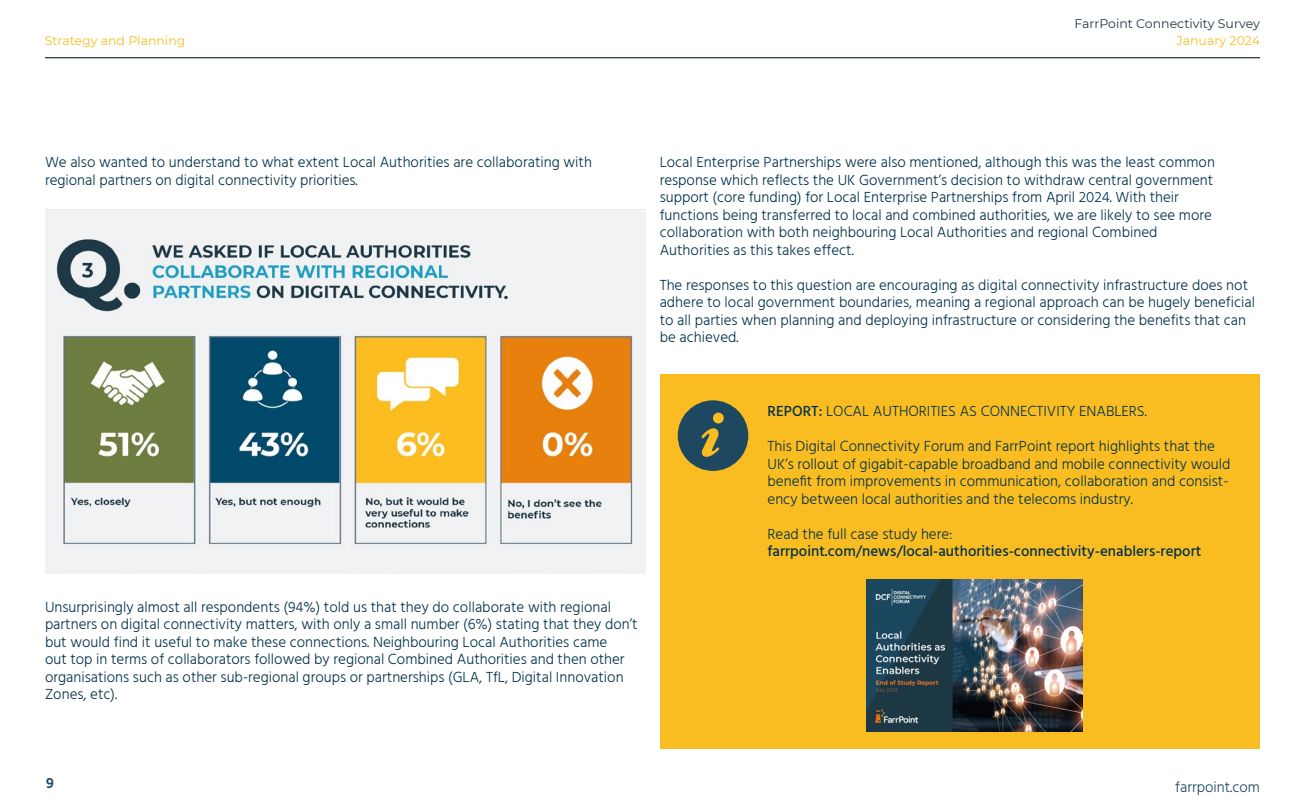
<style>
.page{position:relative;width:1305px;height:810px;background:#fff}
.page>*{position:absolute;margin:0;border:0;box-sizing:border-box;transform-origin:0 0}
.t1{font:700 17.5px "Montserrat";color:#1e3946}
.t2{font:300 15px/17.5px "Hind";color:#003149}
.t3{font:500 15px "Hind";color:#003149}
.t4{font:300 15px "Hind";color:#1d485f}
.t5{font:600 15px "Hind";color:#1d485f}
.t6{font:12.5px "Montserrat";color:#fabd21}
.t7{font:12.5px "Montserrat";color:#1e3946}
.s1{font-weight:500}
</style>
<div class="page">
<hr style="left:45px;top:57px;width:1215px;height:1px;background:#1e3946">
<img style="left:45px;top:209px;width:600px;height:365px">
<div style="left:660px;top:374px;width:600px;height:375px;background:#fabd21"></div>
<svg style="left:678px;top:400px;width:70px;height:71px"></svg>
<img style="left:867px;top:579px;width:216px;height:152px">
<p class="t6" style="left:45px;top:32px;width:142px">Strategy and Planning</p>
<p class="t7" style="left:1075px;top:15px;width:187px">FarrPoint Connectivity Survey</p>
<p class="t6" style="left:1176px;top:32px;width:85px">January 2024</p>
<p class="t2" style="left:45px;top:154px;width:548px">We also wanted to understand to what extent Local Authorities are collaborating with regional partners on digital connectivity priorities.</p>
<p class="t1" style="left:504px;top:280px;width:6px">.</p>
<p class="t2" style="left:660px;top:154px;width:557px">Local Enterprise Partnerships were also mentioned, although this was the least common response which reflects the UK Government’s decision to withdraw central government support (core funding) for Local Enterprise Partnerships from April 2024. With their functions being transferred to local and combined authorities, we are likely to see more collaboration with both neighbouring Local Authorities and regional Combined Authorities as this takes effect.</p>
<p class="t2" style="left:660px;top:277px;width:597px">The responses to this question are encouraging as digital connectivity infrastructure does not adhere to local government boundaries, meaning a regional approach can be hugely beneficial to all parties when planning and deploying infrastructure or considering the benefits that can be achieved.</p>
<p class="t2" style="left:45px;top:599px;width:594px">Unsurprisingly almost all respondents (94%) told us that they do collaborate with regional partners on digital connectivity matters, with only a small number (6%) stating that they don’t but would find it useful to make these connections. Neighbouring Local Authorities came<br>out top in terms of collaborators followed by regional Combined Authorities and then other organisations such as other sub-regional groups or partnerships (GLA, TfL, Digital Innovation Zones, etc).</p>
<p class="t2" style="left:768px;top:403px;width:381px"><span class="s1">REPORT:</span> LOCAL AUTHORITIES AS CONNECTIVITY ENABLERS.</p>
<p class="t2" style="left:768px;top:438px;width:464px">This Digital Connectivity Forum and FarrPoint report highlights that the UK’s rollout of gigabit-capable broadband and mobile connectivity would benefit from improvements in communication, collaboration and consist&shy;ency between local authorities and the telecoms industry.</p>
<p class="t2" style="left:768px;top:526px;width:186px">Read the full case study here:</p>
<p class="t3" style="left:768px;top:541px;width:435px">farrpoint.com/news/local-authorities-connectivity-enablers-report</p>
<p class="t5" style="left:46px;top:773px;width:9px">9</p>
<p class="t4" style="left:1175px;top:777px;width:86px">farrpoint.com</p>
</div>
